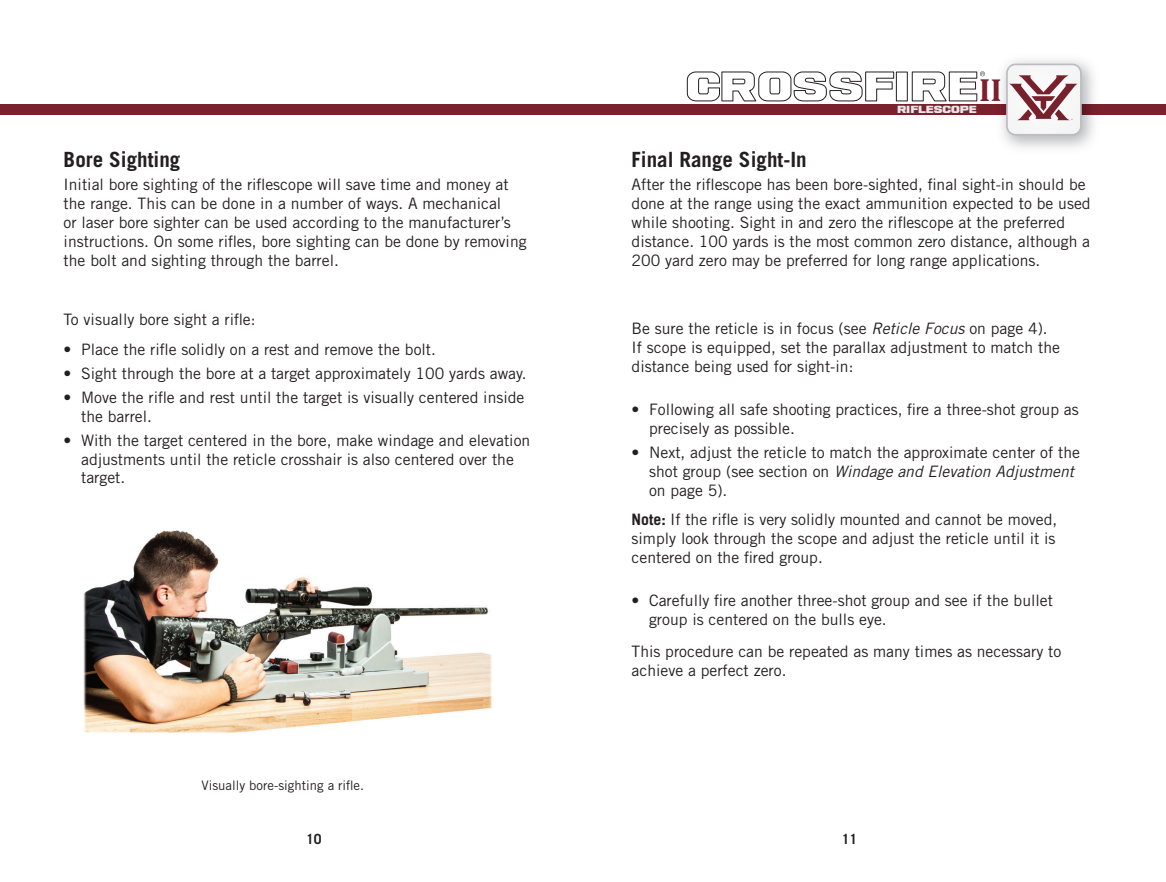
<style>
.page{position:relative;width:1166px;height:882px;background:#fff}
.page>*{position:absolute;margin:0;border:0;box-sizing:border-box;transform-origin:0 0}
.t1{font:700 32.2px "Cambria";color:#79212d}
.t2{font:700 21px "Trade Gothic LT Std";color:#231f20}
.t3{font:15.75px/18.9px "Trade Gothic LT Std";color:#231f20}
.t4{font:700 14px "Trade Gothic LT Std";color:#231f20}
.t5{font:13.12px "Trade Gothic LT Std";color:#231f20}
.t6{font:8.05px "Ash";color:#e6e7e9}
.s1{font-style:italic}
.s2{font-weight:700}
</style>
<div class="page">
<div style="left:0;top:104px;width:1166px;height:10px;background:#79212d"></div>
<svg style="left:687px;top:71px;width:298px;height:30px"></svg>
<img style="left:992px;top:60px;width:112px;height:88px">
<img style="left:992px;top:104px;width:112px;height:10px">
<img style="left:992px;top:79px;width:8px;height:22px">
<svg style="left:1006px;top:64px;width:75px;height:72px"></svg>
<img style="left:84px;top:530px;width:408px;height:203px">
<h1 class="t1" style="left:979px;top:67px;width:24px">II</h1>
<h2 class="t2" style="left:64px;top:146px;width:118px">Bore Sighting</h2>
<p class="t3" style="left:64px;top:175px;width:464px">Initial bore sighting of the riflescope will save time and money at the range. This can be done in a number of ways. A mechanical<br>or laser bore sighter can be used according to the manufacturer’s instructions. On some rifles, bore sighting can be done by removing the bolt and sighting through the barrel.</p>
<p class="t3" style="left:64px;top:309px;width:193px">To visually bore sight a rifle:</p>
<p class="t3" style="left:64px;top:340px;width:374px">• Place the rifle solidly on a rest and remove the bolt.</p>
<p class="t3" style="left:64px;top:364px;width:464px">• Sight through the bore at a target approximately 100 yards away.</p>
<p class="t3" style="left:81px;top:388px;width:445px;text-indent:-17px">• Move the rifle and rest until the target is visually centered inside the barrel.</p>
<p class="t3" style="left:81px;top:430px;width:450px;text-indent:-17px">• With the target centered in the bore, make windage and elevation adjustments until the reticle crosshair is also centered over the target.</p>
<p class="t5" style="left:201px;top:777px;width:164px">Visually bore-sighting a rifle.</p>
<p class="t6" style="left:897px;top:105px;width:81px">RIFLESCOPE</p>
<h2 class="t2" style="left:631px;top:146px;width:177px">Final Range Sight-In</h2>
<p class="t3" style="left:631px;top:175px;width:460px">After the riflescope has been bore-sighted, final sight-in should be done at the range using the exact ammunition expected to be used while shooting. Sight in and zero the riflescope at the preferred distance. 100 yards is the most common zero distance, although a 200 yard zero may be preferred for long range applications.</p>
<p class="t3" style="left:631px;top:319px;width:430px">Be sure the reticle is in focus (see <span class="s1">Reticle Focus</span> on page 4).<br>If scope is equipped, set the parallax adjustment to match the distance being used for sight-in:</p>
<p class="t3" style="left:649px;top:400px;width:431px;text-indent:-17px">• Following all safe shooting practices, fire a three-shot group as precisely as possible.</p>
<p class="t3" style="left:649px;top:443px;width:432px;text-indent:-17px">• Next, adjust the reticle to match the approximate center of the shot group (see section on <span class="s1">Windage and Elevation Adjustment </span>on page 5).</p>
<p class="t3" style="left:631px;top:510px;width:427px;text-align:justify"><span class="s2">Note:</span> If the rifle is very solidly mounted and cannot be moved, simply look through the scope and adjust the reticle until it is centered on the fired group.</p>
<p class="t3" style="left:649px;top:591px;width:405px;text-indent:-17px">• Carefully fire another three-shot group and see if the bullet group is centered on the bulls eye.</p>
<p class="t3" style="left:631px;top:642px;width:431px">This procedure can be repeated as many times as necessary to achieve a perfect zero.</p>
<p class="t4" style="left:306px;top:831px;width:17px">10</p>
<p class="t4" style="left:841px;top:831px;width:17px">11</p>
</div>
